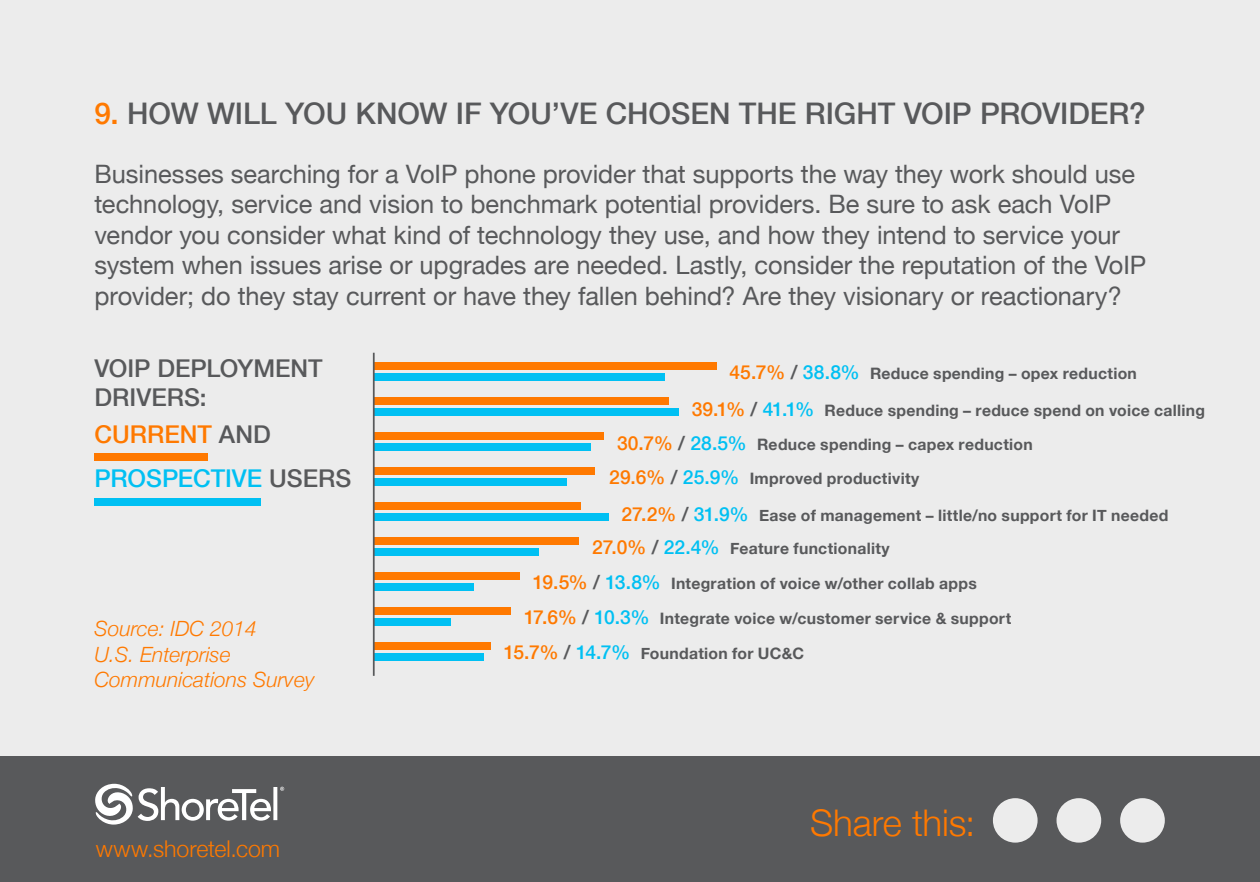
<style>
.page{position:relative;width:1260px;height:882px;background:#ececec}
.page>*{position:absolute;margin:0;border:0;box-sizing:border-box;transform-origin:0 0}
.t1{font:300 36.75px "Helvetica Neue";letter-spacing:-.005em;color:#ff7900}
.t2{font:500 29.75px "Helvetica Neue";letter-spacing:-.005em;color:#58595b}
.t3{font:25.38px/30.4px "Helvetica Neue";color:#58595b}
.t4{font:500 24.5px/43.8px "Helvetica Neue";color:#00c0f3}
.t5{font:500 24.5px/29.4px "Helvetica Neue";color:#58595b}
.t6{font:300 23.1px "Helvetica Neue";color:#ff7900}
.t7{font:italic 300 21px/25.2px "Helvetica Neue";color:#ff7900}
.t8{font:700 15.75px/32.7px "Helvetica Neue";letter-spacing:.02em;color:#58595b}
.s1{color:#ff7900}
.s2{color:#58595b}
.s3{font-weight:500;font-size:19.25px;color:#ff7900}
.s4{font-weight:500;font-size:19.25px}
.s5{font-weight:500;font-size:19.25px;color:#00c0f3}
</style>
<div class="page">
<div style="left:0;top:756px;width:1260px;height:126px;background:#58595b"></div>
<svg style="left:95px;top:784px;width:189px;height:41px"></svg>
<div style="left:1057px;top:798px;width:44px;height:45px;background:#ececec;border-radius:50%"></div>
<div style="left:993px;top:798px;width:45px;height:45px;background:#ececec;border-radius:50%"></div>
<div style="left:1120px;top:798px;width:45px;height:45px;background:#ececec;border-radius:50%"></div>
<div style="left:94px;top:453px;width:114px;height:7px;background:#ff7900"></div>
<div style="left:94px;top:498px;width:167px;height:7px;background:#00c0f3"></div>
<div style="left:374px;top:363px;width:343px;height:7px;background:#ff7900"></div>
<div style="left:374px;top:373px;width:291px;height:8px;background:#00c0f3"></div>
<div style="left:374px;top:398px;width:295px;height:7px;background:#ff7900"></div>
<div style="left:374px;top:408px;width:305px;height:8px;background:#00c0f3"></div>
<div style="left:374px;top:433px;width:230px;height:7px;background:#ff7900"></div>
<div style="left:374px;top:443px;width:217px;height:8px;background:#00c0f3"></div>
<div style="left:374px;top:468px;width:221px;height:7px;background:#ff7900"></div>
<div style="left:374px;top:478px;width:193px;height:8px;background:#00c0f3"></div>
<div style="left:374px;top:503px;width:207px;height:7px;background:#ff7900"></div>
<div style="left:374px;top:513px;width:235px;height:8px;background:#00c0f3"></div>
<div style="left:374px;top:538px;width:205px;height:7px;background:#ff7900"></div>
<div style="left:374px;top:548px;width:165px;height:8px;background:#00c0f3"></div>
<div style="left:374px;top:573px;width:146px;height:7px;background:#ff7900"></div>
<div style="left:374px;top:583px;width:100px;height:8px;background:#00c0f3"></div>
<div style="left:374px;top:608px;width:137px;height:7px;background:#ff7900"></div>
<div style="left:374px;top:618px;width:77px;height:8px;background:#00c0f3"></div>
<div style="left:374px;top:643px;width:117px;height:7px;background:#ff7900"></div>
<div style="left:374px;top:653px;width:110px;height:8px;background:#00c0f3"></div>
<hr style="left:373px;top:353px;width:2px;height:323px;background:#58595b">
<p class="t2" style="left:94px;top:96px;width:1053px"><span class="s1">9.</span> HOW WILL YOU KNOW IF YOU’VE CHOSEN THE RIGHT VOIP PROVIDER?</p>
<p class="t3" style="left:94px;top:158px;width:1053px">Businesses searching for a VoIP phone provider that supports the way they work should use technology, service and vision to benchmark potential providers. Be sure to ask each VoIP vendor you consider what kind of technology they use, and how they intend to service your system when issues arise or upgrades are needed. Lastly, consider the reputation of the VoIP provider; do they stay current or have they fallen behind? Are they visionary or reactionary?</p>
<p class="t5" style="left:94px;top:353px;width:230px">VOIP DEPLOYMENT<br>DRIVERS:</p>
<p class="t4" style="left:94px;top:412px;width:258px"><span class="s1">CURRENT</span> <span class="s2">AND<br></span>PROSPECTIVE <span class="s2">USERS</span></p>
<p class="t7" style="left:94px;top:616px;width:222px">Source: IDC 2014<br>U.S. Enterprise<br>Communications Survey</p>
<p class="t6" style="left:96px;top:834px;width:186px">www.shoretel.com</p>
<p class="t8" style="left:729px;top:357px;width:409px"><span class="s3">45.7%</span> <span class="s4">/</span> <span class="s5">38.8%</span> Reduce spending – opex reduction</p>
<p class="t8" style="left:692px;top:393px;width:515px"><span class="s3">39.1%</span> <span class="s4">/</span> <span class="s5">41.1%</span> Reduce spending – reduce spend on voice calling</p>
<p class="t8" style="left:617px;top:428px;width:417px"><span class="s3">30.7%</span> <span class="s4">/</span> <span class="s5">28.5%</span> Reduce spending – capex reduction</p>
<p class="t8" style="left:609px;top:461px;width:312px"><span class="s3">29.6%</span> <span class="s4">/</span> <span class="s5">25.9%</span> Improved productivity</p>
<p class="t8" style="left:592px;top:499px;width:578px;text-indent:29px"><span class="s3">27.2%</span> <span class="s4">/</span> <span class="s5">31.9%</span> Ease of management – little/no support for IT needed<br><span class="s3">27.0%</span> <span class="s4">/</span> <span class="s5">22.4%</span> Feature functionality</p>
<p class="t8" style="left:524px;top:566px;width:489px;line-height:34.3px;text-indent:9px"><span class="s3">19.5%</span> <span class="s4">/</span> <span class="s5">13.8%</span> Integration of voice w/other collab apps<br><span class="s3">17.6%</span> <span class="s4">/</span> <span class="s5">10.3%</span> Integrate voice w/customer service &amp; support</p>
<p class="t8" style="left:504px;top:636px;width:302px"><span class="s3">15.7%</span> <span class="s4">/</span> <span class="s5">14.7%</span> Foundation for UC&amp;C</p>
<h1 class="t1" style="left:810px;top:801px;width:167px">Share this:</h1>
</div>
